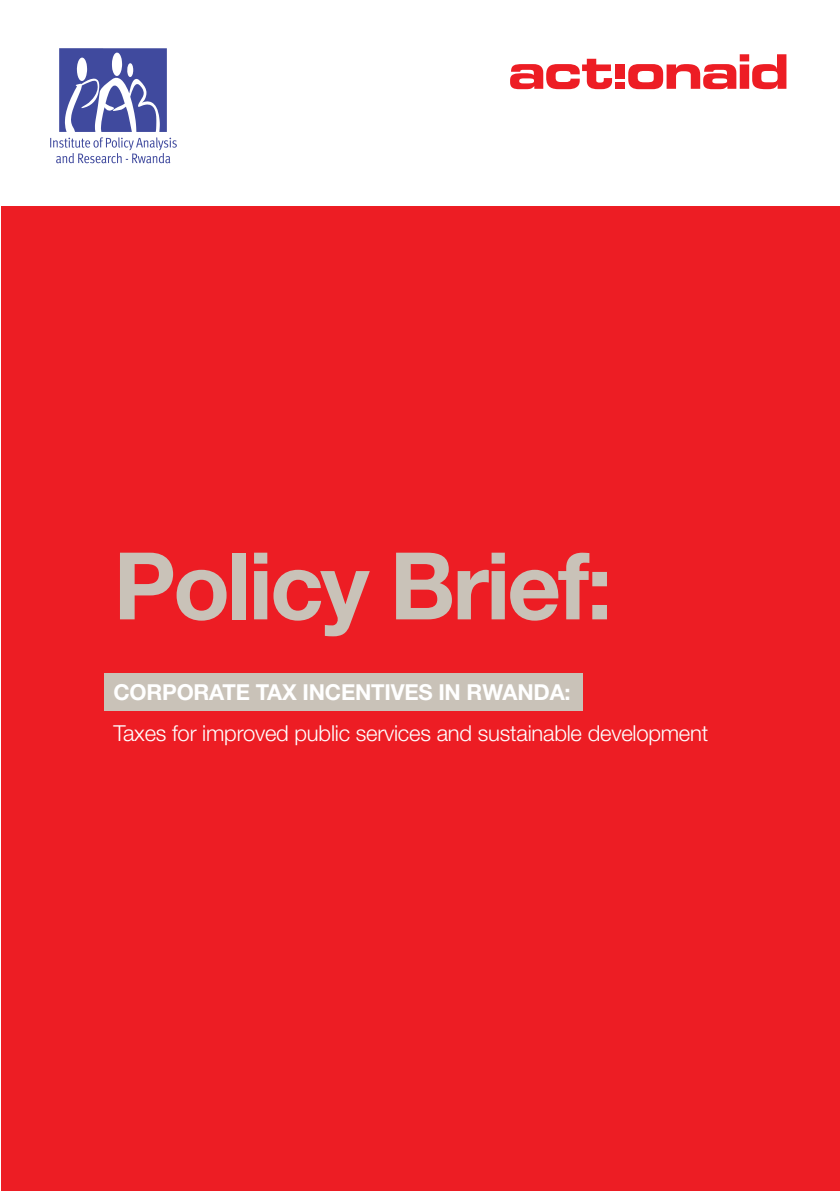
<style>
.page{position:relative;width:840px;height:1191px;background:#fff}
.page>*{position:absolute;margin:0;border:0;box-sizing:border-box;transform-origin:0 0}
.t1{font:700 93.4px "Helvetica Neue";letter-spacing:-.03em;color:#c9c2b8}
.t2{font:300 22px "Helvetica Neue";letter-spacing:-.01em;color:#fff}
.t3{font:700 22px "Helvetica Neue";letter-spacing:-.01em;color:#fff}
</style>
<div class="page">
<div style="left:1px;top:206px;width:838px;height:985px;background:#ed1d24"></div>
<svg style="left:510px;top:59px;width:101px;height:30px"></svg>
<svg style="left:628px;top:54px;width:158px;height:35px"></svg>
<div style="left:615px;top:64px;width:9px;height:15px;background:#ed1d24"></div>
<div style="left:615px;top:82px;width:9px;height:7px;background:#ed1d24"></div>
<svg style="left:50px;top:48px;width:127px;height:116px"></svg>
<div style="left:104px;top:673px;width:478px;height:37px;background:#c9c2b8"></div>
<h1 class="t1" style="left:113px;top:528px;width:500px">POLICY BRIEF:</h1>
<p class="t3" style="left:113px;top:678px;width:458px">CORPORATE TAX INC ENTIVES IN RWANDA:</p>
<p class="t2" style="left:113px;top:719px;width:596px">Taxes for improved public services and sustainable development</p>
</div>
